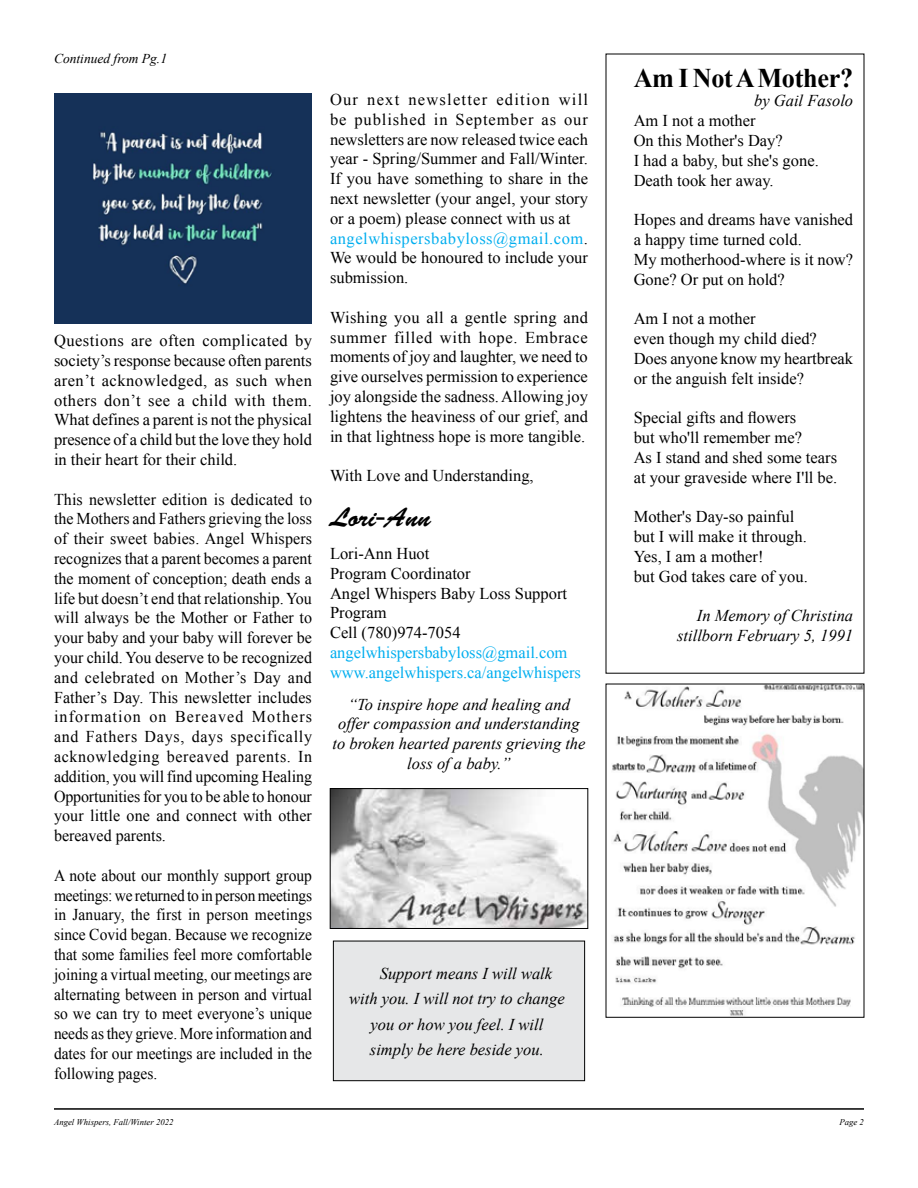
<style>
.page{position:relative;width:918px;height:1188px;background:#fff}
.page>*{position:absolute;margin:0;border:0;box-sizing:border-box;transform-origin:0 0}
.t1{font:700 27px "Times New Roman";letter-spacing:-.01em;color:#000}
.t2{font:27px "Brush Script Std";color:#000}
.t3{font:16.5px/19.8px "Times New Roman";color:#000}
.t4{font:16.5px/19.8px "Times New Roman";color:#000;text-align:justify;scale:.94 1}
.t5{font:italic 16.5px/19.8px "Times New Roman";color:#000;text-align:center}
.t6{font:16.5px/19.8px "Times New Roman";color:#00aeef}
.t7{font:italic 13.5px "Times New Roman";color:#000}
.t8{font:italic 8.7px "Times New Roman";color:#000}
.s1{color:#00aeef}
</style>
<div class="page">
<hr style="left:54px;top:1108px;width:810px;height:2px;background:#000">
<img style="left:332px;top:790px;width:254px;height:137px">
<div style="left:330px;top:788px;width:258px;height:141px;border:1px solid #000"></div>
<div style="left:333px;top:941px;width:252px;height:140px;background:#e6e7e8"></div>
<div style="left:333px;top:941px;width:252px;height:140px;border:1px solid #000"></div>
<img style="left:54px;top:94px;width:258px;height:230px">
<img style="left:612px;top:686px;width:250px;height:329px">
<p class="t7" style="left:54px;top:50px;width:115px">Continued from Pg.1</p>
<p class="t3" style="left:54px;top:331px;width:260px;text-align:justify">Questions are often complicated by society’s response because often parents aren’t acknowledged, as such when others don’t see a child with them.<br>What defines a parent is not the physical presence of a child but the love they hold in their heart for their child.</p>
<p class="t3" style="left:54px;top:489px;width:260px;text-align:justify">This newsletter edition is dedicated to the Mothers and Fathers grieving the loss of their sweet babies. Angel Whispers recognizes that a parent becomes a parent the moment of conception; death ends a life but doesn’t end that relationship. You will always be the Mother or Father to your baby and your baby will forever be your child. You deserve to be recognized and celebrated on Mother’s Day and Father’s Day. This newsletter includes information on Bereaved Mothers and Fathers Days, days specifically acknowledging bereaved parents. In addition, you will find upcoming Healing Opportunities for you to be able to honour your little one and connect with other bereaved parents.</p>
<p class="t4" style="left:54px;top:865px;width:276px">A note about our monthly support group meetings: we returned to in person meetings in January, the first in person meetings since Covid began. Because we recognize that some families feel more comfortable joining a virtual meeting, our meetings are alternating between in person and virtual so we can try to meet everyone’s unique needs as they grieve. More information and dates for our meetings are included in the following pages.</p>
<p class="t3" style="left:330px;top:89px;width:260px">Our next newsletter edition will be published in September as our newsletters are now released twice each year - Spring/Summer and Fall/Winter.<br>If you have something to share in the next newsletter (your angel, your story or a poem) please connect with us at <span class="s1">angelwhispersbabyloss@gmail.com</span>.<br>We would be honoured to include your submission.</p>
<p class="t3" style="left:330px;top:307px;width:260px;text-align:justify">Wishing you all a gentle spring and summer filled with hope. Embrace moments of joy and laughter, we need to give ourselves permission to experience joy alongside the sadness. Allowing joy lightens the heaviness of our grief, and in that lightness hope is more tangible.</p>
<p class="t3" style="left:330px;top:466px;width:205px">With Love and Understanding,</p>
<h1 class="t2" style="left:330px;top:502px;width:103px">Lori-Ann</h1>
<p class="t3" style="left:330px;top:543px;width:239px">Lori-Ann Huot<br>Program Coordinator<br>Angel Whispers Baby Loss Support<br>Program<br>Cell (780)974-7054</p>
<p class="t6" style="left:330px;top:642px;width:252px">angelwhispersbabyloss@gmail.com www.angelwhispers.ca/angelwhispers</p>
<p class="t5" style="left:332px;top:694px;width:255px">“To inspire hope and healing and offer compassion and understanding to broken hearted parents grieving the loss of a baby.”</p>
<p class="t5" style="left:380px;top:963px;width:174px">Support means I will walk</p>
<p class="t5" style="left:349px;top:988px;width:217px">with you. I will not try to change</p>
<p class="t5" style="left:371px;top:1014px;width:174px">you or how you feel. I will</p>
<p class="t5" style="left:370px;top:1039px;width:175px">simply be here beside you.</p>
<h1 class="t1" style="left:634px;top:59px;width:221px">Am I Not A Mother?</h1>
<p class="t5" style="left:754px;top:91px;width:100px">by Gail Fasolo</p>
<p class="t3" style="left:634px;top:111px;width:187px">Am I not a mother<br>On this Mother's Day?<br>I had a baby, but she's gone.<br>Death took her away.</p>
<p class="t3" style="left:634px;top:210px;width:221px">Hopes and dreams have vanished a happy time turned cold.<br>My motherhood-where is it now?<br>Gone? Or put on hold?</p>
<p class="t3" style="left:634px;top:309px;width:221px">Am I not a mother<br>even though my child died?<br>Does anyone know my heartbreak or the anguish felt inside?</p>
<p class="t3" style="left:634px;top:408px;width:205px">Special gifts and flowers<br>but who'll remember me?<br>As I stand and shed some tears at your graveside where I'll be.</p>
<p class="t3" style="left:634px;top:507px;width:176px">Mother's Day-so painful but I will make it through.<br>Yes, I am a mother!<br>but God takes care of you.</p>
<p class="t5" style="left:677px;top:605px;width:178px;text-align:right">In Memory of Christina stillborn February 5, 1991</p>
<p class="t8" style="left:54px;top:1116px;width:121px">Angel Whispers, Fall/Winter 2022</p>
<p class="t8" style="left:839px;top:1116px;width:26px">Page 2</p>
</div>
